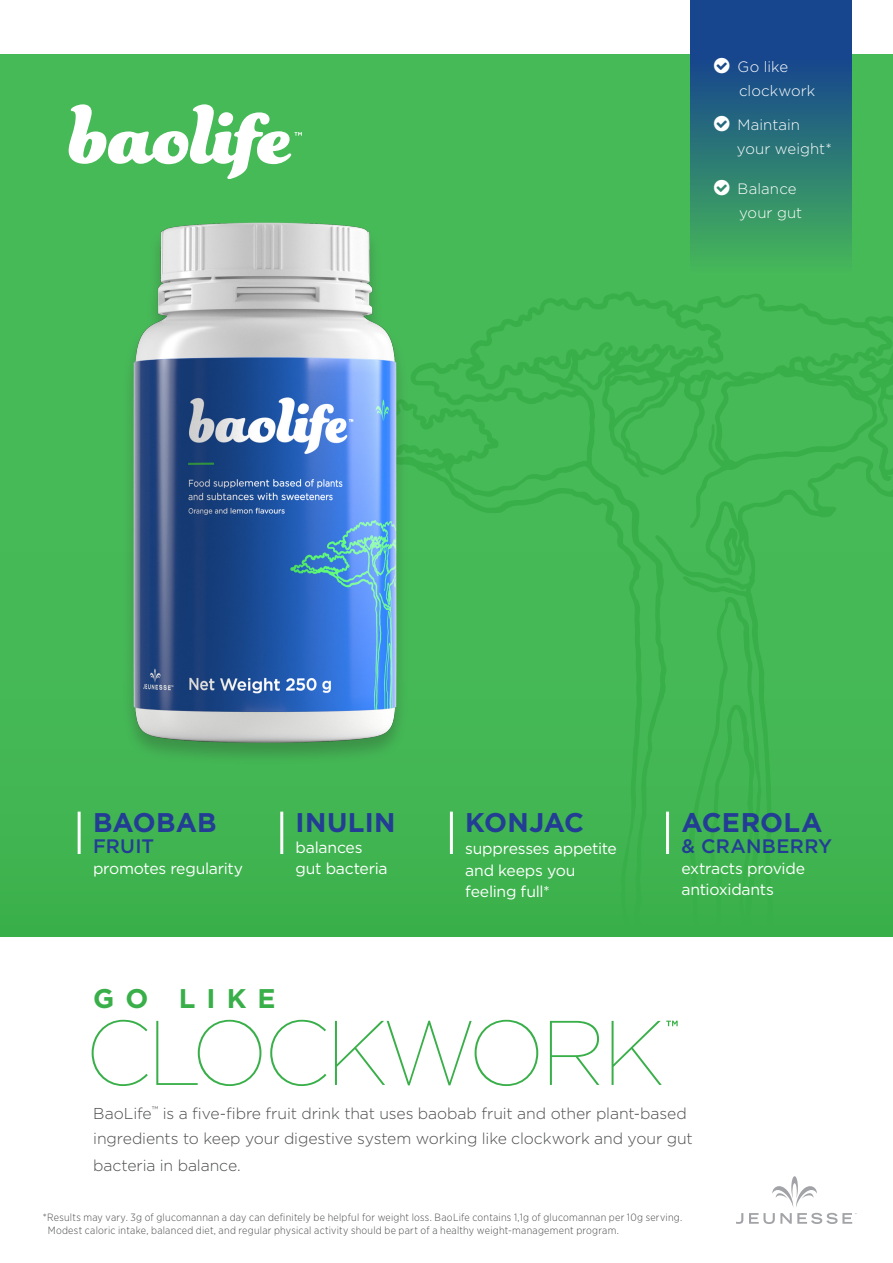
<style>
.page{position:relative;width:893px;height:1263px;background:#fff}
.page>*{position:absolute;margin:0;border:0;box-sizing:border-box;transform-origin:0 0}
.t1{font:100 91.5px "Gotham";letter-spacing:-.05em;color:#39af49}
.Body_Copy{font:700 27px "Gotham";letter-spacing:.005em;color:#233d95}
.t2{font:700 27px "Gotham";letter-spacing:.41em;color:#39af49}
.Body_Copy-2{font:500 19.5px "Gotham";letter-spacing:.015em;color:#233d95}
.Body_Copy-3{font:300 15.75px/25.5px "Gotham";letter-spacing:-.005em;color:#4b4c4d}
.Body_Copy-4{font:15.75px/21px "Gotham";letter-spacing:-.015em;color:#fff}
.t3{font:300 15px/24px "Gotham";letter-spacing:.005em;color:#fff}
.t4{font:300 10.5px/12.6px "Gotham Narrow";letter-spacing:.025em;color:#4b4c4d}
</style>
<div class="page">
<div style="left:0;top:55px;width:893px;height:882px;background:#47ba58"></div>
<div style="left:0;top:811px;width:395px;height:126px;background:#3eb34e"></div>
<svg style="left:690px;top:0;width:161px;height:257px;background:#276e7a"></svg>
<svg style="left:69px;top:104px;width:233px;height:75px"></svg>
<svg style="left:395px;top:292px;width:498px;height:645px"></svg>
<hr style="left:78px;top:812px;width:3px;height:42px;background:#fff">
<hr style="left:280px;top:812px;width:3px;height:42px;background:#fff">
<hr style="left:450px;top:812px;width:3px;height:42px;background:#fff">
<hr style="left:666px;top:812px;width:3px;height:42px;background:#fff">
<svg style="left:666px;top:1021px;width:12px;height:5px"></svg>
<svg style="left:736px;top:1213px;width:7px;height:11px"></svg>
<svg style="left:749px;top:1176px;width:108px;height:48px"></svg>
<div style="left:121px;top:221px;width:288px;height:545px;background:#231f20;opacity:.25"></div>
<img style="left:131px;top:221px;width:268px;height:525px">
<svg style="left:714px;top:57px;width:16px;height:16px"></svg>
<svg style="left:714px;top:115px;width:16px;height:16px"></svg>
<svg style="left:714px;top:180px;width:16px;height:16px"></svg>
<p class="t3" style="left:738px;top:54px;width:79px">Go like clockwork</p>
<p class="t3" style="left:738px;top:112px;width:64px">Maintain</p>
<p class="t3" style="left:737px;top:137px;width:97px">your weight*</p>
<p class="t3" style="left:738px;top:177px;width:66px">Balance your gut</p>
<p class="Body_Copy" style="left:93px;top:805px;width:125px">BAOBAB</p>
<p class="Body_Copy-2" style="left:93px;top:833px;width:63px">FRUIT</p>
<p class="Body_Copy-4" style="left:93px;top:858px;width:152px">promotes regularity</p>
<p class="Body_Copy" style="left:296px;top:805px;width:101px">INULIN</p>
<p class="Body_Copy-4" style="left:296px;top:837px;width:94px">balances gut bacteria</p>
<p class="Body_Copy" style="left:465px;top:805px;width:120px">KONJAC</p>
<p class="Body_Copy-4" style="left:465px;top:837px;width:153px">suppresses appetite</p>
<p class="Body_Copy-4" style="left:465px;top:859px;width:112px">and keeps you</p>
<p class="Body_Copy-4" style="left:465px;top:881px;width:86px">feeling full*</p>
<p class="Body_Copy" style="left:681px;top:805px;width:143px">ACEROLA</p>
<p class="Body_Copy-2" style="left:681px;top:833px;width:152px">&amp; CRANBERRY</p>
<p class="Body_Copy-4" style="left:681px;top:858px;width:125px">extracts provide antioxidants</p>
<p class="t2" style="left:93px;top:981px;width:184px">GO LIKE</p>
<p class="t1" style="left:85px;top:996px;width:583px">CLOCKWORK</p>
<p class="Body_Copy-3" style="left:93px;top:1100px;width:601px">BaoLife<sup>™</sup> is a five-fibre fruit drink that uses baobab fruit and other plant-based ingredients to keep your digestive system working like clockwork and your gut</p>
<p class="Body_Copy-3" style="left:93px;top:1152px;width:149px">bacteria in balance.</p>
<p class="t4" style="left:48px;top:1211px;width:636px;text-indent:-5px">*Results may vary. 3g of glucomannan a day can definitely be helpful for weight loss. BaoLife contains 1,1g of glucomannan per 10g serving.<br>Modest caloric intake, balanced diet, and regular physical activity should be part of a healthy weight-management program.</p>
</div>
